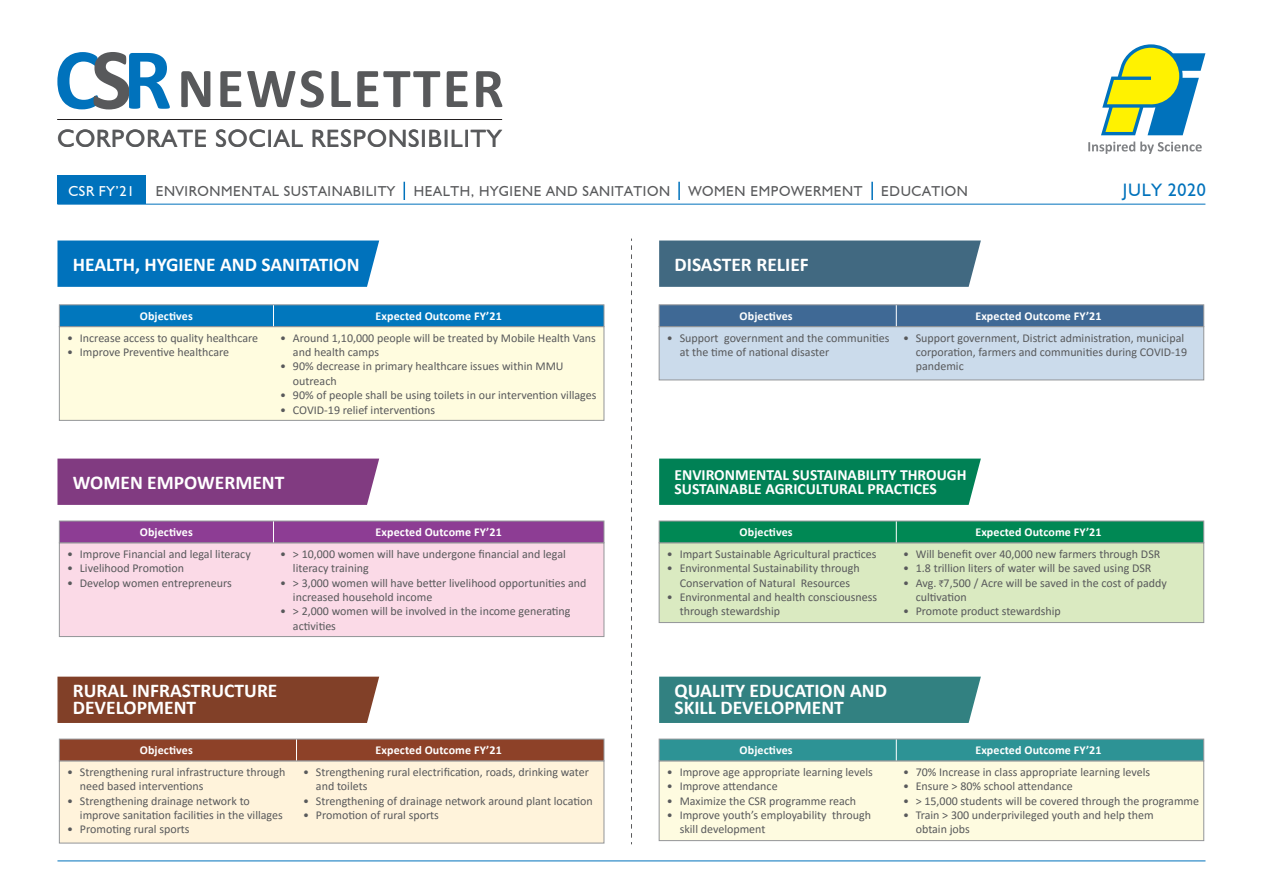
<style>
.page{position:relative;width:1263px;height:893px;background:#fff}
.page>*{position:absolute;margin:0;border:0;box-sizing:border-box;transform-origin:0 0}
.t1{font:700 56.55px "Calibri";letter-spacing:.04em;color:#58595b}
.t2{font:24.9px "Humanist 521 BT";letter-spacing:.04em;color:#58595b}
.t3{font:700 19.5px/17.1px "Calibri";color:#fff}
.t4{font:18px "Humanist 521 BT";letter-spacing:.04em;color:#0072bc}
.t5{font:700 15.6px/13.6px "Calibri";color:#fff}
.t6{font:14.4px "Humanist 521 BT";letter-spacing:.04em;color:#58595b}
.t7{font:14.4px "Humanist 521 BT";letter-spacing:.04em;color:#fff}
.t8{font:12px/14.4px "Calibri";color:#58595b}
.t9{font:700 12px "Calibri";letter-spacing:.01em;color:#fff}
.s1{font-family:"Rupee Foradian";font-size:9px}
</style>
<div class="page">
<div style="left:57px;top:176px;width:89px;height:28px;background:#0072bc"></div>
<svg style="left:631px;top:239px;width:1px;height:605px"></svg>
<div style="left:659px;top:241px;width:322px;height:46px;background:#416981"></div>
<div style="left:57px;top:459px;width:322px;height:46px;background:#813b81"></div>
<div style="left:659px;top:459px;width:322px;height:46px;background:#008155"></div>
<div style="left:659px;top:677px;width:322px;height:46px;background:#328181"></div>
<div style="left:57px;top:677px;width:322px;height:46px;background:#814028"></div>
<div style="left:659px;top:326px;width:545px;height:54px;background:#cbdbeb;border:1px solid #939598"></div>
<div style="left:659px;top:304px;width:545px;height:23px;background:#3f6995;border:1px solid #939598"></div>
<svg style="left:896px;top:305px;width:1px;height:21px"></svg>
<div style="left:659px;top:542px;width:545px;height:81px;background:#daeac1;border:1px solid #939598"></div>
<div style="left:659px;top:521px;width:545px;height:22px;background:#008854;border:1px solid #939598"></div>
<svg style="left:896px;top:521px;width:1px;height:21px"></svg>
<div style="left:659px;top:760px;width:545px;height:81px;background:#fefbe0;border:1px solid #939598"></div>
<div style="left:659px;top:739px;width:545px;height:22px;background:#2d9395;border:1px solid #939598"></div>
<svg style="left:896px;top:739px;width:1px;height:21px"></svg>
<svg style="left:1101px;top:44px;width:104px;height:91px"></svg>
<svg style="left:1088px;top:141px;width:114px;height:13px"></svg>
<svg style="left:57px;top:52px;width:113px;height:57px"></svg>
<hr style="left:57px;top:119px;width:445px;height:1px;background:#231f20">
<hr style="left:57px;top:204px;width:1148px;height:1px;background:#0072bc">
<div style="left:57px;top:241px;width:322px;height:46px;background:#0072bc"></div>
<hr style="left:57px;top:860px;width:1148px;height:1px;background:#0072bc">
<div style="left:59px;top:326px;width:545px;height:95px;background:#fffcdf;border:1px solid #939598"></div>
<div style="left:59px;top:304px;width:545px;height:23px;background:#0177bd;border:1px solid #939598"></div>
<svg style="left:273px;top:305px;width:1px;height:21px"></svg>
<div style="left:59px;top:542px;width:545px;height:95px;background:#fbdae7;border:1px solid #939598"></div>
<div style="left:59px;top:521px;width:545px;height:22px;background:#8d3d94;border:1px solid #939598"></div>
<svg style="left:273px;top:521px;width:1px;height:21px"></svg>
<div style="left:59px;top:760px;width:545px;height:83px;background:#fff3db;border:1px solid #939598"></div>
<div style="left:59px;top:739px;width:545px;height:22px;background:#8d4128;border:1px solid #939598"></div>
<svg style="left:296px;top:739px;width:1px;height:21px"></svg>
<svg style="left:678px;top:182px;width:2px;height:18px"></svg>
<svg style="left:403px;top:182px;width:2px;height:18px"></svg>
<svg style="left:871px;top:182px;width:2px;height:18px"></svg>
<h1 class="t1" style="left:177px;top:48px;width:328px">NEWSLETTER</h1>
<h2 class="t2" style="left:57px;top:123px;width:445px">CORPORATE SOCIAL RESPONSIBILITY</h2>
<p class="t7" style="left:69px;top:182px;width:67px">CSR FY’21</p>
<p class="t6" style="left:156px;top:182px;width:241px">ENVIRONMENTAL SUSTAINABILITY</p>
<p class="t6" style="left:414px;top:182px;width:258px">HEALTH, HYGIENE AND SANITATION</p>
<p class="t6" style="left:688px;top:182px;width:176px">WOMEN EMPOWERMENT</p>
<p class="t6" style="left:881px;top:182px;width:88px">EDUCATION</p>
<h3 class="t3" style="left:73px;top:255px;width:288px">HEALTH, HYGIENE AND SANITATION</h3>
<h3 class="t3" style="left:674px;top:255px;width:136px">DISASTER RELIEF</h3>
<h3 class="t4" style="left:1123px;top:179px;width:85px">JULY 2020</h3>
<p class="t9" style="left:140px;top:307px;width:55px">Objectives</p>
<p class="t9" style="left:376px;top:307px;width:128px">Expected Outcome FY’21</p>
<p class="t8" style="left:67px;top:330px;width:193px">• Increase access to quality healthcare</p>
<p class="t8" style="left:67px;top:344px;width:164px">• Improve Preventive healthcare</p>
<p class="t8" style="left:293px;top:330px;width:304px;text-indent:-13px">• Around 1,10,000 people will be treated by Mobile Health Vans and health camps</p>
<p class="t8" style="left:293px;top:359px;width:272px;text-indent:-13px">• 90% decrease in primary healthcare issues within MMU outreach</p>
<p class="t8" style="left:280px;top:388px;width:318px">• 90% of people shall be using toilets in our intervention villages</p>
<p class="t8" style="left:280px;top:402px;width:156px">• COVID-19 relief interventions</p>
<p class="t9" style="left:740px;top:307px;width:55px">Objectives</p>
<p class="t9" style="left:975px;top:307px;width:128px">Expected Outcome FY’21</p>
<p class="t8" style="left:680px;top:330px;width:211px;text-indent:-13px">• Support government and the communities at the time of national disaster</p>
<p class="t8" style="left:916px;top:330px;width:273px;text-indent:-13px">• Support government, District administration, municipal corporation, farmers and communities during COVID-19 pandemic</p>
<h3 class="t3" style="left:73px;top:474px;width:213px">WOMEN EMPOWERMENT</h3>
<h3 class="t5" style="left:674px;top:468px;width:294px">ENVIRONMENTAL SUSTAINABILITY THROUGH<br>SUSTAINABLE AGRICULTURAL PRACTICES</h3>
<p class="t9" style="left:140px;top:524px;width:55px">Objectives</p>
<p class="t9" style="left:376px;top:524px;width:128px">Expected Outcome FY’21</p>
<p class="t8" style="left:67px;top:546px;width:185px">• Improve Financial and legal literacy</p>
<p class="t8" style="left:67px;top:561px;width:119px">• Livelihood Promotion</p>
<p class="t8" style="left:67px;top:575px;width:166px">• Develop women entrepreneurs</p>
<p class="t8" style="left:293px;top:546px;width:274px;text-indent:-13px">• &gt; 10,000 women will have undergone financial and legal literacy training</p>
<p class="t8" style="left:293px;top:575px;width:295px;text-indent:-13px">• &gt; 3,000 women will have better livelihood opportunities and increased household income</p>
<p class="t8" style="left:293px;top:604px;width:279px;text-indent:-13px">• &gt; 2,000 women will be involved in the income generating activities</p>
<h3 class="t3" style="left:73px;top:681px;width:206px">RURAL INFRASTRUCTURE<br>DEVELOPMENT</h3>
<p class="t9" style="left:140px;top:742px;width:55px">Objectives</p>
<p class="t9" style="left:376px;top:742px;width:128px">Expected Outcome FY’21</p>
<p class="t8" style="left:80px;top:764px;width:207px;text-indent:-13px">• Strengthening rural infrastructure through need based interventions</p>
<p class="t8" style="left:80px;top:793px;width:204px;text-indent:-13px">• Strengthening drainage network to improve sanitation facilities in the villages</p>
<p class="t8" style="left:67px;top:822px;width:124px">• Promoting rural sports</p>
<p class="t8" style="left:316px;top:764px;width:275px;text-indent:-13px">• Strengthening rural electrification, roads, drinking water and toilets</p>
<p class="t8" style="left:303px;top:793px;width:291px">• Strengthening of drainage network around plant location</p>
<p class="t8" style="left:303px;top:807px;width:137px">• Promotion of rural sports</p>
<p class="t9" style="left:740px;top:524px;width:55px">Objectives</p>
<p class="t9" style="left:975px;top:524px;width:128px">Expected Outcome FY’21</p>
<p class="t8" style="left:667px;top:546px;width:211px">• Impart Sustainable Agricultural practices</p>
<p class="t8" style="left:667px;top:561px;width:194px;text-align:center">• Environmental Sustainability through<br>Conservation of Natural Resources</p>
<p class="t8" style="left:680px;top:589px;width:199px;text-indent:-13px">• Environmental and health consciousness through stewardship</p>
<p class="t8" style="left:903px;top:546px;width:259px">• Will benefit over 40,000 new farmers through DSR</p>
<p class="t8" style="left:903px;top:561px;width:250px">• 1.8 trillion liters of water will be saved using DSR</p>
<p class="t8" style="left:916px;top:575px;width:253px;text-indent:-13px">• Avg. <span class="s1">`</span>7,500 / Acre will be saved in the cost of paddy cultivation</p>
<p class="t8" style="left:903px;top:604px;width:159px">• Promote product stewardship</p>
<h3 class="t3" style="left:674px;top:681px;width:214px">QUALITY EDUCATION AND<br>SKILL DEVELOPMENT</h3>
<p class="t9" style="left:740px;top:742px;width:55px">Objectives</p>
<p class="t9" style="left:975px;top:742px;width:128px">Expected Outcome FY’21</p>
<p class="t8" style="left:667px;top:764px;width:207px">• Improve age appropriate learning levels</p>
<p class="t8" style="left:667px;top:779px;width:112px">• Improve attendance</p>
<p class="t8" style="left:667px;top:793px;width:191px">• Maximize the CSR programme reach</p>
<p class="t8" style="left:680px;top:807px;width:193px;text-indent:-13px">• Improve youth’s employability through skill development</p>
<p class="t8" style="left:903px;top:764px;width:249px">• 70% Increase in class appropriate learning levels</p>
<p class="t8" style="left:903px;top:779px;width:171px">• Ensure &gt; 80% school attendance</p>
<p class="t8" style="left:903px;top:793px;width:298px">• &gt; 15,000 students will be covered through the programme</p>
<p class="t8" style="left:916px;top:807px;width:239px;text-indent:-13px">• Train &gt; 300 underprivileged youth and help them obtain jobs</p>
</div>
